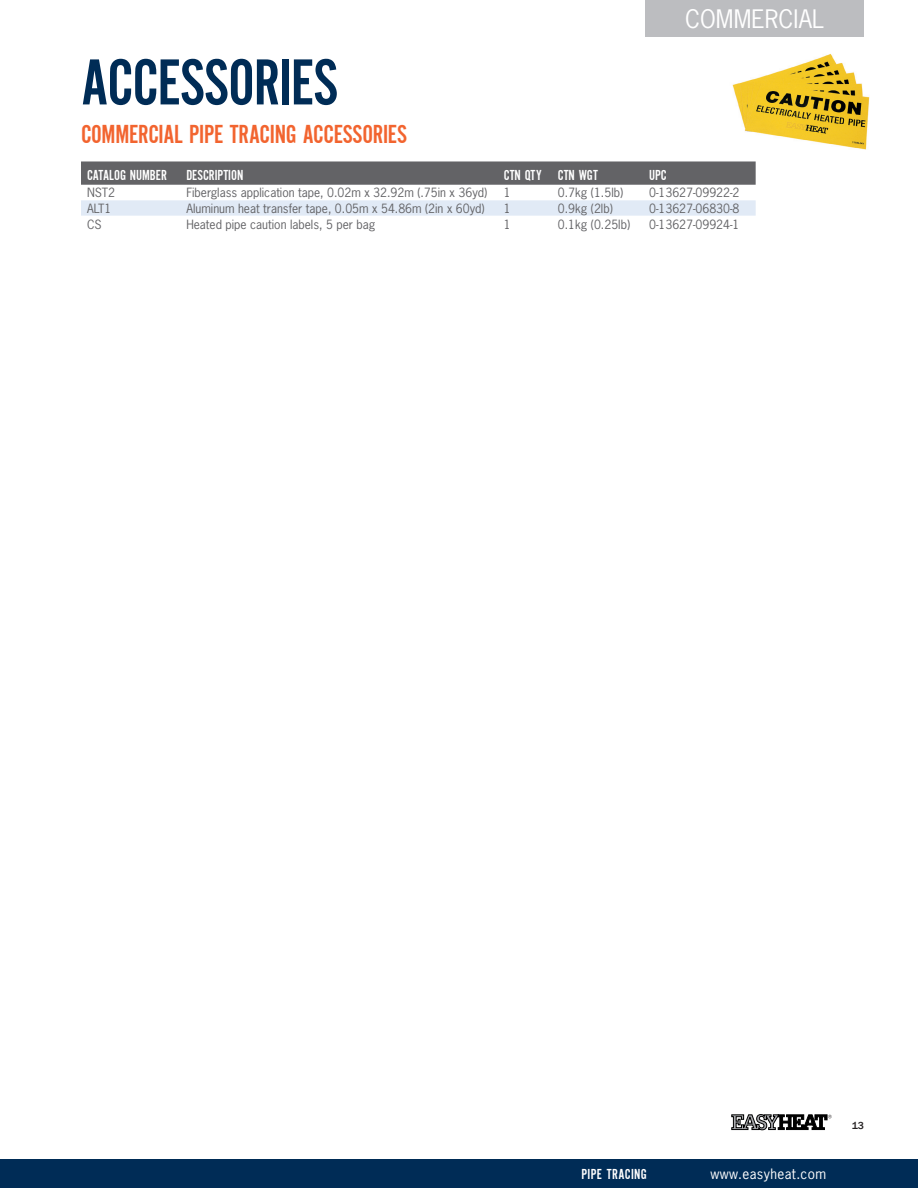
<style>
.page{position:relative;width:918px;height:1188px;background:#fff}
.page>*{position:absolute;margin:0;border:0;box-sizing:border-box;transform-origin:0 0}
.t1{font:67.5px "Alternate Gothic EF No Two";letter-spacing:-.015em;color:#002c56}
.t2{font:27px "Alternate Gothic EF No Two";letter-spacing:-.01em;color:#f2642f}
.text{font:24px "News Gothic Std";color:#fff}
.text-2{font:15px "Alternate Gothic EF No Two";color:#fff}
.text-3{font:15px "Alternate Gothic EF No Two";letter-spacing:.025em;color:#fff}
.t3{font:13.5px "News Gothic Std";letter-spacing:.03em;color:#fff}
.text-4{font:12px "News Gothic Std";color:#636366}
.Content_Text{font:12px "News Gothic Std";color:#636366}
.Content_Text-2{font:12px "News Gothic Std";color:#656568}
.Title_U45_35_38__p6{font:500 10.5px "Franklin Gothic";color:#231f20}
</style>
<div class="page">
<svg style="left:732px;top:1114px;width:100px;height:16px"></svg>
<div style="left:0;top:1159px;width:918px;height:29px;background:#002c56"></div>
<div style="left:646px;top:0;width:218px;height:37px;background:#bcbdc0"></div>
<svg style="left:81px;top:161px;width:675px;height:24px;background:#67676a"></svg>
<svg style="left:81px;top:200px;width:675px;height:16px;background:#e2eaf6"></svg>
<img style="left:732px;top:54px;width:138px;height:96px">
<p class="t1" style="left:81px;top:47px;width:259px">ACCESSORIES</p>
<p class="t2" style="left:81px;top:121px;width:328px">COMMERCIAL PIPE TRACING ACCESSORIES</p>
<p class="text" style="left:685px;top:4px;width:141px">COMMERCIAL</p>
<p class="text-2" style="left:87px;top:168px;width:81px">CATALOG NUMBER</p>
<p class="text-2" style="left:186px;top:168px;width:59px">DESCRIPTION</p>
<p class="text-2" style="left:504px;top:168px;width:39px">CTN QTY</p>
<p class="text-2" style="left:558px;top:168px;width:42px">CTN WGT</p>
<p class="text-2" style="left:649px;top:168px;width:19px">UPC</p>
<p class="text-4" style="left:87px;top:185px;width:30px">NST2</p>
<p class="text-4" style="left:186px;top:185px;width:302px">Fiberglass application tape, 0.02m x 32.92m (.75in x 36yd)</p>
<p class="Content_Text" style="left:504px;top:185px;width:8px">1</p>
<p class="Content_Text" style="left:558px;top:185px;width:67px">0.7kg (1.5lb)</p>
<p class="Content_Text" style="left:649px;top:185px;width:92px">0-13627-09922-2</p>
<p class="text-4" style="left:87px;top:200px;width:26px">ALT1</p>
<p class="text-4" style="left:186px;top:200px;width:300px">Aluminum heat transfer tape, 0.05m x 54.86m (2in x 60yd)</p>
<p class="Content_Text" style="left:504px;top:200px;width:8px">1</p>
<p class="Content_Text-2" style="left:558px;top:200px;width:57px">0.9kg (2lb)</p>
<p class="Content_Text" style="left:649px;top:200px;width:92px">0-13627-06830-8</p>
<p class="text-4" style="left:87px;top:216px;width:16px">CS</p>
<p class="text-4" style="left:186px;top:216px;width:191px">Heated pipe caution labels, 5 per bag</p>
<p class="Content_Text" style="left:504px;top:216px;width:8px">1</p>
<p class="Content_Text" style="left:558px;top:216px;width:74px">0.1kg (0.25lb)</p>
<p class="Content_Text" style="left:649px;top:216px;width:92px">0-13627-09924-1</p>
<p class="text-3" style="left:581px;top:1166px;width:67px">PIPE TRACING</p>
<p class="t3" style="left:710px;top:1165px;width:117px">www.easyheat.com</p>
<p class="Title_U45_35_38__p6" style="left:852px;top:1119px;width:14px">13</p>
</div>
